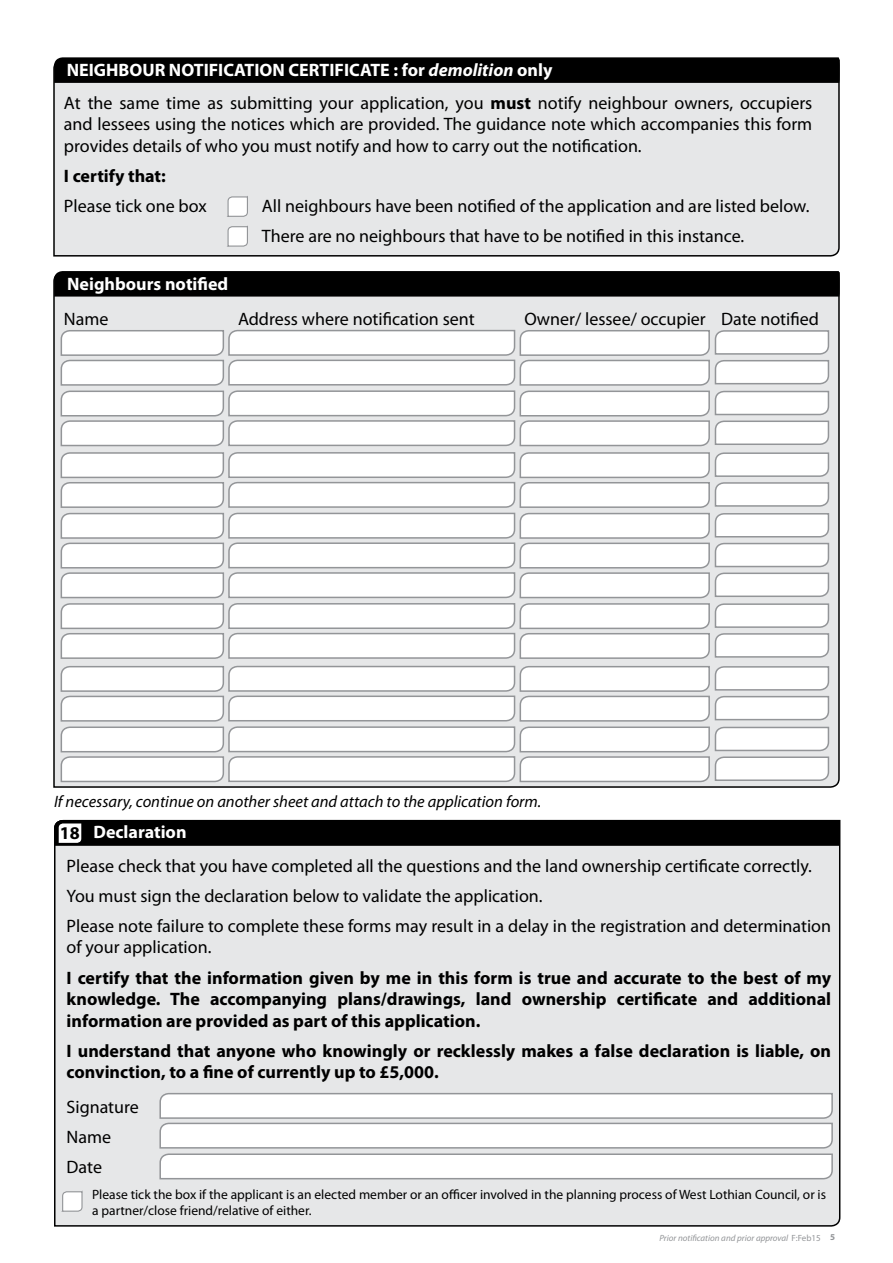
<style>
.page{position:relative;width:893px;height:1263px;background:#fff}
.page>*{position:absolute;margin:0;border:0;box-sizing:border-box;transform-origin:0 0}
.t1{font:18px/30.2px "Myriad Pro";color:#000}
.t2{font:700 18px/21.6px "Myriad Pro";color:#000;text-align:justify}
.t3{font:700 18px "Myriad Pro";color:#fff}
.t4{font:italic 16.5px "Myriad Pro";color:#000}
.t5{font:13.5px/16.2px "Myriad Pro";color:#000}
.t6{font:italic 9px "Myriad Pro";color:#939598}
.s1{font-style:italic}
.s2{font-weight:700}
.s3{font-weight:700;color:#fff}
.s4{font-style:normal}
.s5{font-weight:700;font-style:normal}
</style>
<div class="page">
<div style="left:53px;top:65px;width:787px;height:192px;background:#e6e7e8"></div>
<svg style="left:53px;top:277px;width:787px;height:511px;background:#d5d6d7"></svg>
<div style="left:54px;top:819px;width:787px;height:408px;background:#e6e7e8"></div>
<svg style="left:54px;top:271px;width:786px;height:26px;background:#040404"></svg>
<svg style="left:54px;top:57px;width:786px;height:26px;background:#040404"></svg>
<svg style="left:227px;top:196px;width:22px;height:21px"></svg>
<svg style="left:227px;top:226px;width:22px;height:21px"></svg>
<svg style="left:60px;top:329px;width:770px;height:454px"></svg>
<div style="left:54px;top:820px;width:786px;height:25px;background:#000"></div>
<svg style="left:62px;top:1191px;width:21px;height:21px"></svg>
<svg style="left:159px;top:1092px;width:675px;height:88px"></svg>
<p class="t3" style="left:67px;top:58px;width:76px">NEIGHBOUR</p>
<p class="t3" style="left:169px;top:58px;width:385px">NOTIFICATION CERTIFICATE : for <span class="s1">demolition</span> only</p>
<p class="t1" style="left:64px;top:92px;width:750px;line-height:21.6px;text-align:justify">At the same time as submitting your application, you <span class="s2">must</span> notify neighbour owners, occupiers and lessees using the notices which are provided. The guidance note which accompanies this form provides details of who you must notify and how to carry out the notification.</p>
<p class="t2" style="left:64px;top:165px;width:103px">I certify that:</p>
<p class="t1" style="left:64px;top:191px;width:144px">Please tick one box</p>
<p class="t1" style="left:262px;top:191px;width:549px">All neighbours have been notified of the application and are listed below.<br>There are no neighbours that have to be notified in this instance.</p>
<p class="t3" style="left:67px;top:272px;width:163px">Neighbours notified</p>
<p class="t1" style="left:64px;top:303px;width:46px">Name</p>
<p class="t1" style="left:238px;top:303px;width:238px">Address where notification sent</p>
<p class="t1" style="left:524px;top:303px;width:296px">Owner/ lessee/ occupier Date notified</p>
<p class="t4" style="left:54px;top:791px;width:489px">If necessary, continue on another sheet and attach to the application form.</p>
<p class="t1" style="left:67px;top:815px;width:747px;line-height:33.3px;text-indent:-7px"><span class="s2">18</span> <span class="s3">Declaration<br></span>Please check that you have completed all the questions and the land ownership certificate correctly.</p>
<p class="t1" style="left:67px;top:880px;width:766px">You must sign the declaration below to validate the application.<br>Please note failure to complete these forms may result in a delay in the registration and determination</p>
<p class="t1" style="left:67px;top:932px;width:146px">of your application.</p>
<p class="t2" style="left:67px;top:966px;width:766px">I certify that the information given by me in this form is true and accurate to the best of my knowledge. The accompanying plans/drawings, land ownership certificate and additional information are provided as part of this application.</p>
<p class="t2" style="left:67px;top:1039px;width:766px">I understand that anyone who knowingly or recklessly makes a false declaration is liable, on convinction, to a fine of currently up to £5,000.</p>
<p class="t1" style="left:67px;top:1091px;width:74px">Signature<br>Name<br>Date</p>
<p class="t5" style="left:92px;top:1186px;width:735px">Please tick the box if the applicant is an elected member or an officer involved in the planning process of West Lothian Council, or is a partner/close friend/relative of either.</p>
<p class="t6" style="left:659px;top:1232px;width:177px">Prior notification and prior approval <span class="s4">F:Feb15</span> <span class="s5">5</span></p>
</div>
